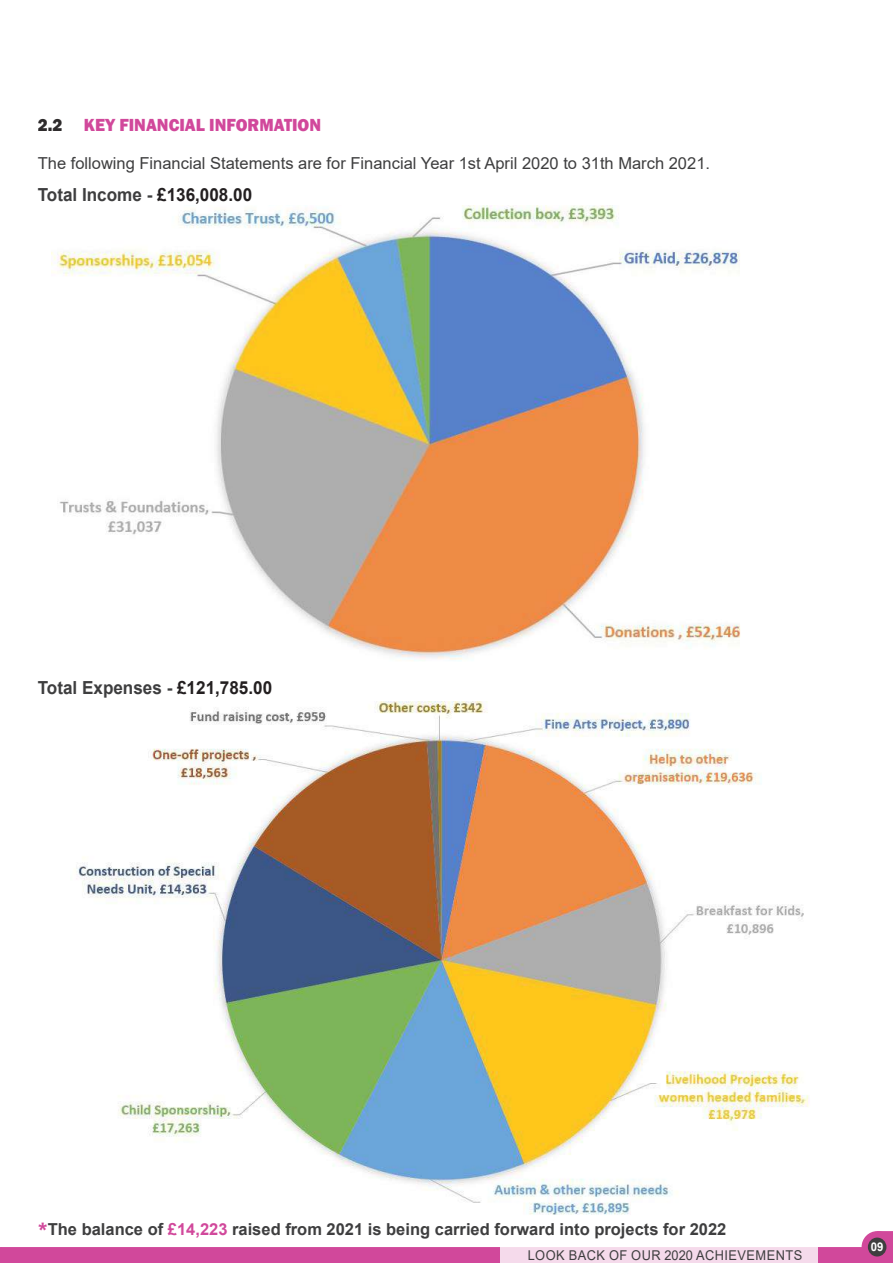
<style>
.page{position:relative;width:893px;height:1263px;background:#fff}
.page>*{position:absolute;margin:0;border:0;box-sizing:border-box;transform-origin:0 0}
.t1{font:700 18px "Arial";color:#3e3e3f;scale:.95 1}
.t2{font:800 18px "Franklin Gothic";color:#d1489b;scale:.95 1}
.t3{font:16.5px "Arial";color:#3e3e3f}
.t4{font:700 16.5px "Arial";color:#3e3e3f}
.t5{font:13.5px "Arial";letter-spacing:.035em;color:#3e3e3f;scale:.95 1}
.t6{font:700 12px "Arial";color:#fff;scale:.95 1}
.s1{color:#2e2b2c}
.s2{color:#231f20}
.s3{font-family:"Franklin Gothic";font-weight:800;font-size:18px;color:#d1489b}
.s4{color:#d1489b}
</style>
<div class="page">
<div style="left:878px;top:1232px;width:14px;height:30px;background:#d1489b"></div>
<div style="left:877px;top:1231px;width:16px;height:32px;border:2px solid #d1489b"></div>
<div style="left:862px;top:1232px;width:30px;height:30px;background:#d1489b;border-radius:50%"></div>
<div style="left:862px;top:1231px;width:31px;height:32px;border:2px solid #d1489b;border-radius:50%"></div>
<div style="left:1px;top:1248px;width:875px;height:14px;background:#d1489b"></div>
<div style="left:0;top:1247px;width:877px;height:16px;border:2px solid #d1489b"></div>
<div style="left:868px;top:1237px;width:18px;height:19px;background:#3e3e3f;border-radius:50%"></div>
<div style="left:500px;top:1247px;width:317px;height:16px;background:#f5daeb"></div>
<img style="left:51px;top:206px;width:689px;height:454px">
<img style="left:76px;top:702px;width:733px;height:513px">
<p class="t2" style="left:38px;top:113px;width:300px"><span class="s1">2.2</span> KEY FINANCIAL INFORMATION</p>
<p class="t3" style="left:38px;top:151px;width:674px">The following Financial Statements are for Financial Year 1st April 2020 to 31th March 2021.</p>
<p class="t1" style="left:38px;top:182px;width:227px">Total Income - <span class="s2">£136,008.00</span></p>
<p class="t1" style="left:38px;top:675px;width:248px">Total Expenses - <span class="s2">£121,785.00</span></p>
<p class="t4" style="left:38px;top:1217px;width:690px"><span class="s3">*</span>The balance of <span class="s4">£14,223</span> raised from 2021 is being carried forward into projects for 2022</p>
<p class="t5" style="left:528px;top:1246px;width:290px">LOOK BACK OF OUR 2020 ACHIEVEMENTS</p>
<p class="t6" style="left:871px;top:1239px;width:15px">09</p>
</div>
